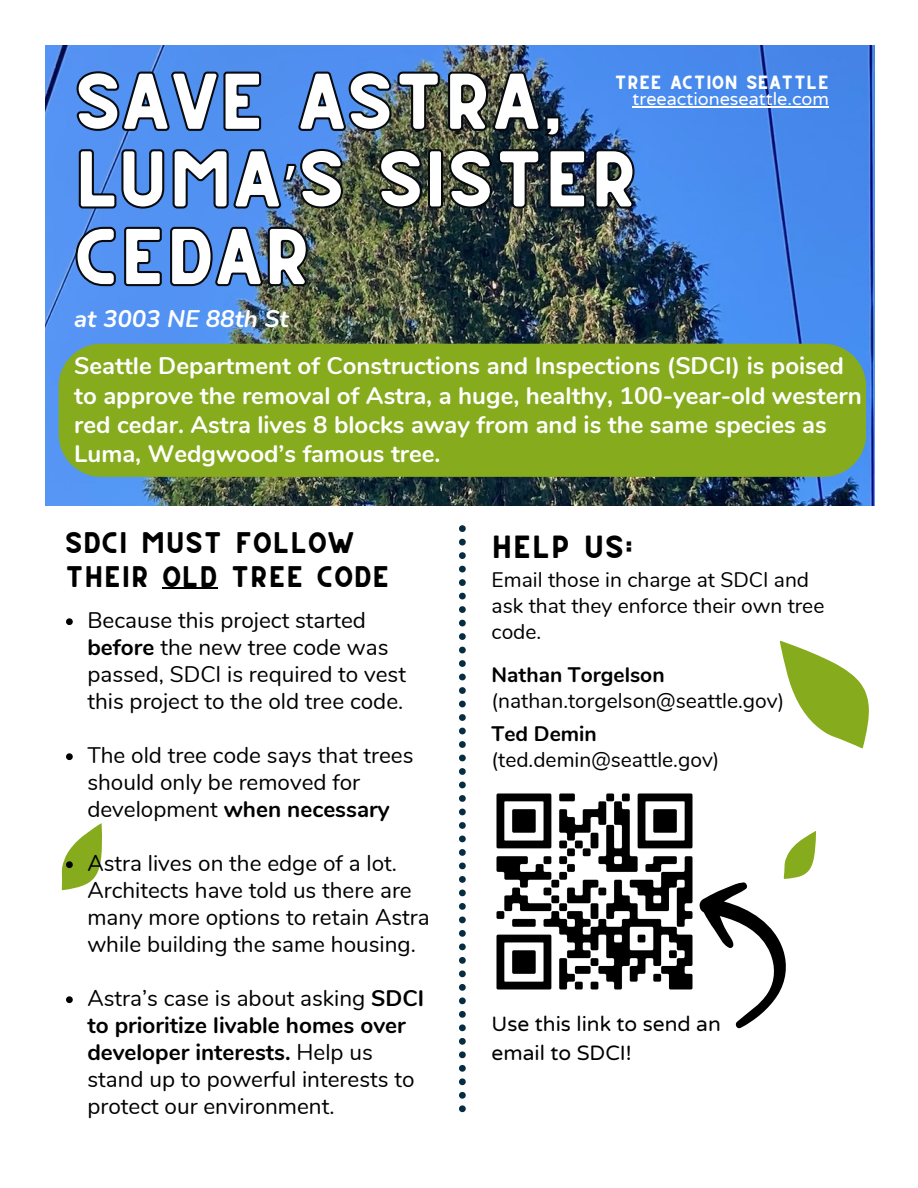
<style>
.page{position:relative;width:918px;height:1188px;background:#fff}
.page>*{position:absolute;margin:0;border:0;box-sizing:border-box;transform-origin:0 0}
.t1{font:55.5px/77.7px "CS Gordon Rounded";letter-spacing:-.015em;color:#fff}
.t2{font:700 24px/29.2px "Nunito";color:#fff}
.t3{font:italic 700 24px "Nunito";color:#fff}
.t4{font:22.5px/27px "Nunito";color:#000}
.t5{font:22.5px "CS Gordon Rounded";color:#000}
.t6{font:21px/26px "Nunito";color:#000}
.t7{font:21px/29.2px "Varela Round";color:#000}
.t8{font:21px/33.8px "CS Gordon Rounded";color:#000}
.t9{font:700 21px "Nunito";color:#000}
.t10{font:18px "Varela Round";color:#fff}
.t11{font:13.5px "CS Gordon Rounded";color:#fff}
.s1{font-family:"Noto Sans Gurmukhi"}
.s2{font-weight:700}
</style>
<div class="page">
<img style="left:45px;top:46px;width:829px;height:460px">
<svg style="left:459px;top:525px;width:7px;height:587px"></svg>
<svg style="left:779px;top:640px;width:90px;height:109px"></svg>
<img style="left:496px;top:793px;width:197px;height:197px">
<div style="left:59px;top:344px;width:807px;height:133px;background:#86ab1d"></div>
<svg style="left:699px;top:831px;width:117px;height:198px"></svg>
<img style="left:74px;top:68px;width:488px;height:71px">
<img style="left:75px;top:146px;width:562px;height:66px">
<img style="left:73px;top:223px;width:237px;height:67px">
<hr style="left:162px;top:588px;width:56px;height:1px;background:#000">
<svg style="left:66px;top:618px;width:7px;height:7px"></svg>
<svg style="left:66px;top:753px;width:7px;height:7px"></svg>
<svg style="left:61px;top:823px;width:41px;height:68px"></svg>
<svg style="left:66px;top:996px;width:7px;height:7px"></svg>
<hr style="left:633px;top:106px;width:196px;height:1px;background:#fff">
<p class="t1" style="left:74px;top:71px;width:566px">SAVE ASTRA,<br>LUMA<span class="s1">’</span>S SISTER<br>CEDAR</p>
<p class="t11" style="left:615px;top:77px;width:216px">TREE ACTION SEATTLE</p>
<p class="t10" style="left:633px;top:89px;width:198px">treeactioneseattle.com</p>
<p class="t3" style="left:74px;top:303px;width:216px">at 3003 NE 88th St</p>
<p class="t2" style="left:74px;top:352px;width:789px">Seattle Department of Constructions and Inspections (SDCI) is poised to approve the removal of Astra, a huge, healthy, 100-year-old western red cedar. Astra lives 8 blocks away from and is the same species as Luma, Wedgwood’s famous tree.</p>
<p class="t8" style="left:65px;top:529px;width:327px">SDCI MUST FOLLOW<br>THEIR OLD TREE CODE</p>
<p class="t4" style="left:87px;top:608px;width:320px">Because this project started <span class="s2">before</span> the new tree code was passed, SDCI is required to vest this project to the old tree code.</p>
<p class="t4" style="left:87px;top:743px;width:328px">The old tree code says that trees should only be removed for development <span class="s2">when necessary</span></p>
<p class="t4" style="left:87px;top:851px;width:344px">Astra lives on the edge of a lot.<br>Architects have told us there are many more options to retain Astra while building the same housing.</p>
<p class="t4" style="left:87px;top:986px;width:338px">Astra’s case is about asking <span class="s2">SDCI to prioritize livable homes over developer interests.</span> Help us stand up to powerful interests to protect our environment.</p>
<p class="t5" style="left:492px;top:537px;width:144px">HELP US:</p>
<p class="t6" style="left:492px;top:567px;width:334px">Email those in charge at SDCI and ask that they enforce their own tree code.</p>
<p class="t6" style="left:492px;top:662px;width:294px"><span class="s2">Nathan Torgelson </span>(nathan.torgelson@seattle.gov)</p>
<p class="t9" style="left:492px;top:720px;width:107px">Ted Demin</p>
<p class="t6" style="left:492px;top:747px;width:229px">(ted.demin@seattle.gov)</p>
<p class="t7" style="left:492px;top:1010px;width:231px">Use this link to send an email to SDCI!</p>
</div>
